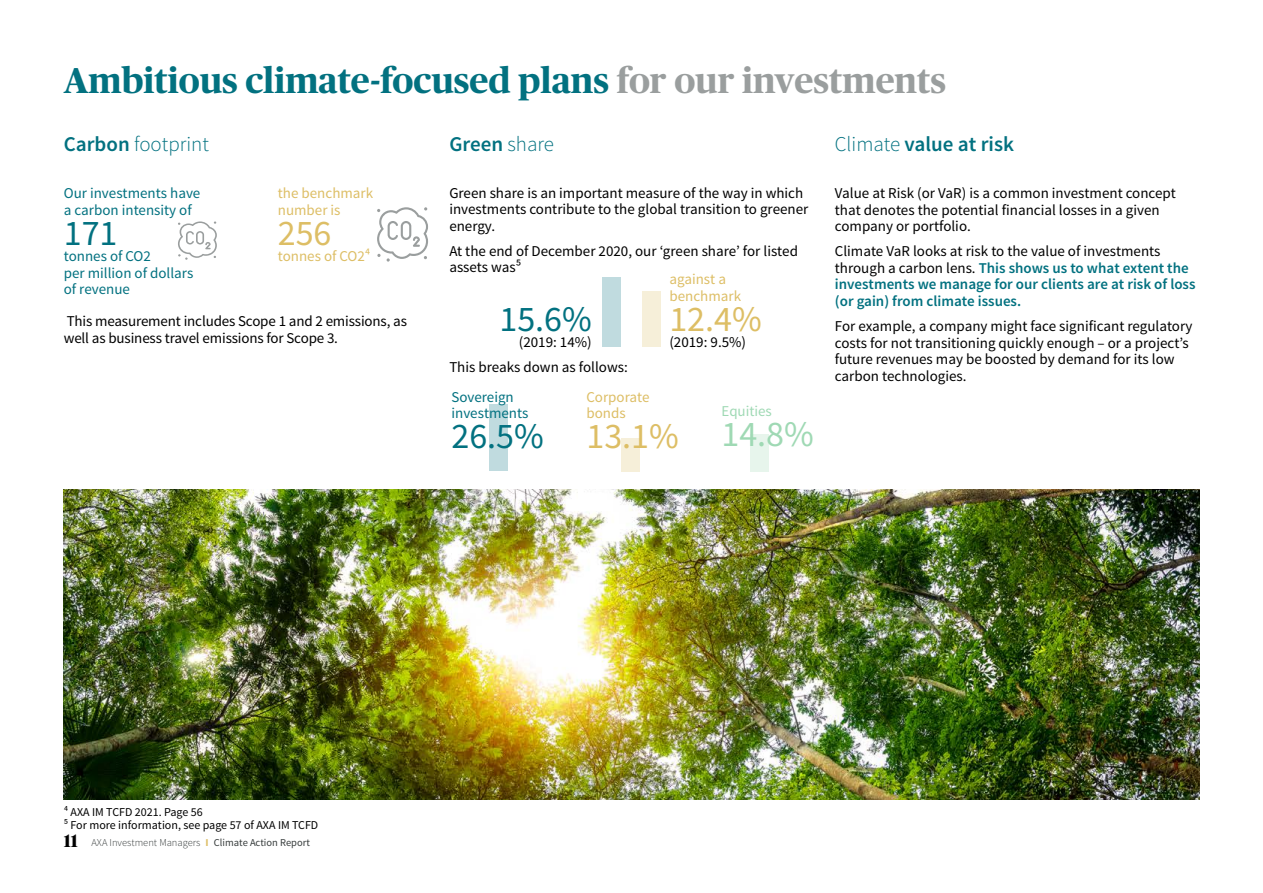
<style>
.page{position:relative;width:1263px;height:893px;background:#fff}
.page>*{position:absolute;margin:0;border:0;box-sizing:border-box;transform-origin:0 0}
.t1{font:700 36px "Publico Headline";color:#027180}
.t2{font:36px "Source Sans Pro";color:#027180}
.t3{font:36px "Source Sans Pro";color:#ddbe65}
.t4{font:36px "Source Sans Pro";color:#9fd9b4}
.t5{font:600 21px "Source Sans Pro";color:#027180}
.t6{font:300 21px "Source Sans Pro";color:#027180}
.t7{font:15px/16.5px "Source Sans Pro";color:#000}
.t8{font:600 15px/16.5px "Source Sans Pro";color:#027180}
.t9{font:15px/16.5px "Source Sans Pro";color:#027180}
.t10{font:15px/16.5px "Source Sans Pro";color:#ddbe65}
.t11{font:15px "Source Sans Pro";color:#9fd9b4}
.t12{font:12px/13.5px "Source Sans Pro";color:#000}
.t13{font:300 10.5px "Source Sans Pro";color:#373c3c}
.s1{color:#9a9e9e}
.s2{font-weight:300}
.s3{font-weight:400;color:#000}
.s4{font-weight:600}
.s5{font-family:"Publico Headline";font-weight:700;font-size:18px;color:#000}
.s6{font-weight:700;color:#ddbe65}
.s7{font-weight:400}
</style>
<div class="page">
<svg style="left:377px;top:207px;width:51px;height:55px"></svg>
<svg style="left:178px;top:221px;width:39px;height:39px"></svg>
<div style="left:602px;top:277px;width:19px;height:70px;background:#c0dbdf"></div>
<div style="left:642px;top:292px;width:18px;height:55px;background:#f6efd9"></div>
<div style="left:489px;top:404px;width:19px;height:67px;background:#c0dbdf"></div>
<div style="left:621px;top:438px;width:19px;height:33px;background:#f6efd9"></div>
<div style="left:750px;top:434px;width:19px;height:37px;background:#e7f5ec"></div>
<img style="left:64px;top:489px;width:1135px;height:310px">
<h1 class="t1" style="left:64px;top:54px;width:884px">Ambitious climate-focused plans <span class="s1">for our investments</span></h1>
<h2 class="t5" style="left:835px;top:131px;width:181px"><span class="s2">Climate</span> value at risk</h2>
<p class="t7" style="left:835px;top:185px;width:343px">Value at Risk (or VaR) is a common investment concept that denotes the potential financial losses in a given company or portfolio.</p>
<p class="t8" style="left:835px;top:244px;width:362px"><span class="s3">Climate VaR looks at risk to the value of investments through a carbon lens.</span> This shows us to what extent the investments we manage for our clients are at risk of loss (or gain) from climate issues.</p>
<p class="t7" style="left:835px;top:318px;width:359px">For example, a company might face significant regulatory costs for not transitioning quickly enough – or a project’s future revenues may be boosted by demand for its low carbon technologies.</p>
<h2 class="t6" style="left:64px;top:131px;width:147px"><span class="s4">Carbon</span> footprint</h2>
<h2 class="t5" style="left:449px;top:131px;width:106px">Green <span class="s2">share</span></h2>
<p class="t7" style="left:449px;top:185px;width:361px">Green share is an important measure of the way in which investments contribute to the global transition to greener energy.</p>
<p class="t7" style="left:449px;top:243px;width:350px">At the end of December 2020, our ‘green share’ for listed assets was⁵</p>
<p class="t9" style="left:64px;top:185px;width:138px">Our investments have a carbon intensity of</p>
<h1 class="t2" style="left:64px;top:210px;width:55px">171</h1>
<p class="t9" style="left:64px;top:248px;width:131px">tonnes of CO2<br>per million of dollars of revenue</p>
<p class="t10" style="left:278px;top:185px;width:97px">the benchmark number is</p>
<h1 class="t3" style="left:278px;top:210px;width:55px">256</h1>
<p class="t10" style="left:278px;top:248px;width:94px">tonnes of CO2⁴</p>
<p class="t10" style="left:669px;top:271px;width:73px">against a benchmark</p>
<h1 class="t3" style="left:669px;top:297px;width:94px">12.4%</h1>
<p class="t7" style="left:669px;top:334px;width:78px">(2019: 9.5%)</p>
<h1 class="t2" style="left:499px;top:296px;width:94px">15.6%</h1>
<p class="t7" style="left:519px;top:334px;width:74px">(2019: 14%)</p>
<p class="t7" style="left:64px;top:313px;width:345px">This measurement includes Scope 1 and 2 emissions, as well as business travel emissions for Scope 3.</p>
<p class="t7" style="left:449px;top:359px;width:180px">This breaks down as follows:</p>
<p class="t9" style="left:451px;top:389px;width:79px">Sovereign investments</p>
<h1 class="t2" style="left:451px;top:414px;width:94px">26.5%</h1>
<p class="t10" style="left:586px;top:389px;width:65px">Corporate bonds</p>
<h1 class="t3" style="left:586px;top:414px;width:94px">13.1%</h1>
<p class="t11" style="left:721px;top:401px;width:52px">Equities</p>
<h1 class="t4" style="left:721px;top:411px;width:94px">14.8%</h1>
<p class="t12" style="left:64px;top:805px;width:256px">⁴ AXA IM TCFD 2021. Page 56<br>⁵ For more information, see page 57 of AXA IM TCFD</p>
<p class="t13" style="left:64px;top:836px;width:248px"><span class="s5">11</span> AXA Investment Managers <span class="s6">I</span> <span class="s7">Climate Action Report</span></p>
</div>
